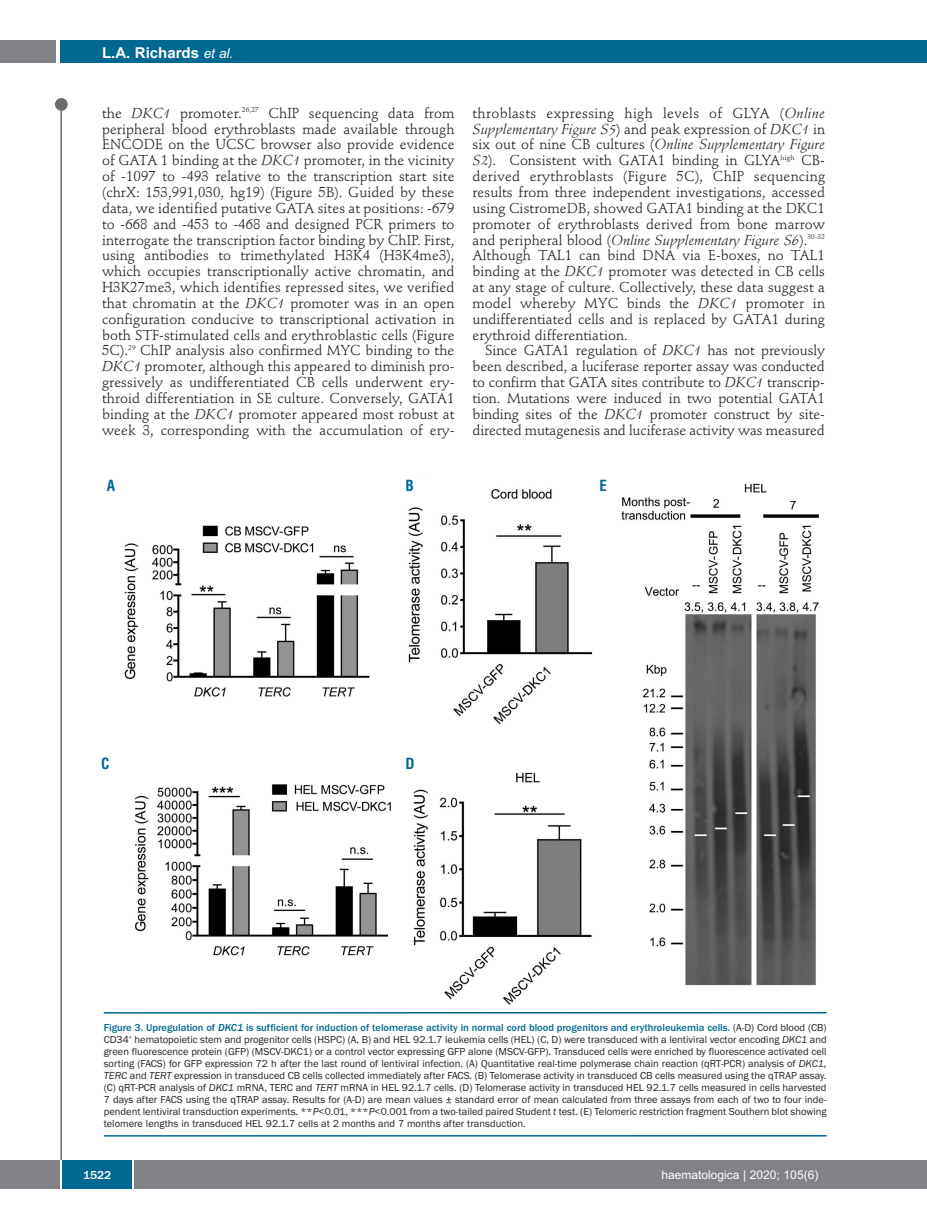
<style>
.page{position:relative;width:927px;height:1225px;background:#fff}
.page>*{position:absolute;margin:0;border:0;box-sizing:border-box;transform-origin:0 0}
.t1{font:700 15px "Arial";color:#fff}
.t2{font:700 condensed 15px "Helvetica";color:#006991}
.t3{font:14.25px/15.9px "Stempel Schneidler";letter-spacing:.005em;color:#231f20;text-align:justify}
.t4{font:12px "Arial";color:#fff}
.t5{font:500 12px "Franklin Gothic";color:#fff}
.t6{font:10.5px/12px "Franklin Gothic";color:#231f20;text-align:justify}
.s1{font-weight:400;font-style:italic;font-size:13.5px}
.s2{font-style:italic}
.s3{font-weight:500;color:#006991}
.s4{font-weight:500;font-style:italic;color:#006991}
</style>
<div class="page">
<div style="left:911px;top:40px;width:16px;height:22px;background:#006991"></div>
<div style="left:910px;top:1160px;width:17px;height:28px;background:#808285"></div>
<div style="left:55px;top:98px;width:13px;height:13px;background:#6c6d70;border-radius:50%"></div>
<hr style="left:60px;top:101px;width:2px;height:1061px;background:#6c6d70">
<div style="left:60px;top:40px;width:852px;height:22px;background:#006991"></div>
<div style="left:0;top:40px;width:56px;height:22px;background:#808285"></div>
<div style="left:0;top:1160px;width:911px;height:28px;background:#808285"></div>
<div style="left:62px;top:1160px;width:71px;height:28px;background:#006991"></div>
<hr style="left:60px;top:1160px;width:2px;height:28px;background:#fff">
<svg style="left:133px;top:1160px;width:1px;height:28px"></svg>
<img style="left:124px;top:483px;width:696px;height:522px">
<hr style="left:104px;top:1012px;width:723px;height:1px;background:#006991">
<hr style="left:104px;top:1135px;width:723px;height:1px;background:#006991">
<p class="t1" style="left:102px;top:44px;width:133px">L.A. Richards <span class="s1">et al.</span></p>
<p class="t3" style="left:102px;top:106px;width:354px">the <span class="s2">DKC1</span> promoter.<sup>26,27</sup> ChIP sequencing data from peripheral blood erythroblasts made available through ENCODE on the UCSC browser also provide evidence of GATA 1 binding at the <span class="s2">DKC1</span> promoter, in the vicinity of -1097 to -493 relative to the transcription start site (chrX: 153,991,030, hg19) (Figure 5B). Guided by these data, we identified putative GATA sites at positions: -679 to -668 and -453 to -468 and designed PCR primers to interrogate the transcription factor binding by ChIP. First, using antibodies to trimethylated H3K4 (H3K4me3), which occupies transcriptionally active chromatin, and H3K27me3, which identifies repressed sites, we verified that chromatin at the <span class="s2">DKC1</span> promoter was in an open configuration conducive to transcriptional activation in both STF-stimulated cells and erythroblastic cells (Figure 5C).<sup>29</sup> ChIP analysis also confirmed MYC binding to the <span class="s2">DKC1</span> promoter, although this appeared to diminish pro&shy;gressively as undifferentiated CB cells underwent ery&shy;throid differentiation in SE culture. Conversely, GATA1 binding at the <span class="s2">DKC1</span> promoter appeared most robust at week 3, corresponding with the accumulation of ery-</p>
<p class="t3" style="left:472px;top:106px;width:354px">throblasts expressing high levels of GLYA (<span class="s2">Online Supplementary Figure S5</span>) and peak expression of <span class="s2">DKC1</span> in six out of nine CB cultures (<span class="s2">Online Supplementary Figure S2</span>). Consistent with GATA1 binding in GLYA<sup>high</sup> CB&shy;derived erythroblasts (Figure 5C), ChIP sequencing results from three independent investigations, accessed using CistromeDB, showed GATA1 binding at the DKC1 promoter of erythroblasts derived from bone marrow and peripheral blood (<span class="s2">Online Supplementary Figure S6</span>).<sup>30-32<br></sup>Although TAL1 can bind DNA via E-boxes, no TAL1 binding at the <span class="s2">DKC1</span> promoter was detected in CB cells at any stage of culture. Collectively, these data suggest a model whereby MYC binds the <span class="s2">DKC1</span> promoter in undifferentiated cells and is replaced by GATA1 during erythroid differentiation.</p>
<p class="t3" style="left:472px;top:344px;width:354px;text-indent:13px">Since GATA1 regulation of <span class="s2">DKC1</span> has not previously been described, a luciferase reporter assay was conducted to confirm that GATA sites contribute to <span class="s2">DKC1</span> transcrip&shy;tion. Mutations were induced in two potential GATA1 binding sites of the <span class="s2">DKC1</span> promoter construct by site&shy;directed mutagenesis and luciferase activity was measured</p>
<p class="t2" style="left:107px;top:477px;width:10px">A</p>
<p class="t2" style="left:406px;top:477px;width:10px">B</p>
<p class="t2" style="left:101px;top:755px;width:10px">C</p>
<p class="t2" style="left:406px;top:755px;width:11px">D</p>
<p class="t2" style="left:599px;top:477px;width:9px">E</p>
<p class="t6" style="left:104px;top:1021px;width:724px"><span class="s3">Figure 3. Upregulation of</span> <span class="s4">DKC1</span> <span class="s3">is sufficient for induction of telomerase activity in normal cord blood progenitors and erythroleukemia cells.</span> (A-D) Cord blood (CB)<br>CD34<sup>+</sup> hematopoietic stem and progenitor cells (HSPC) (A, B) and HEL 92.1.7 leukemia cells (HEL) (C, D) were transduced with a lentiviral vector encoding <span class="s2">DKC1</span> and green fluorescence protein (GFP) (MSCV-DKC1) or a control vector expressing GFP alone (MSCV-GFP). Transduced cells were enriched by fluorescence activated cell sorting (FACS) for GFP expression 72 h after the last round of lentiviral infection. (A) Quantitative real-time polymerase chain reaction (qRT-PCR) analysis of <span class="s2">DKC1</span>, <span class="s2">TERC</span> and <span class="s2">TERT</span> expression in transduced CB cells collected immediately after FACS. (B) Telomerase activity in transduced CB cells measured using the qTRAP assay. (C) qRT-PCR analysis of <span class="s2">DKC1</span> mRNA, TERC and <span class="s2">TERT</span> mRNA in HEL 92.1.7 cells. (D) Telomerase activity in transduced HEL 92.1.7 cells measured in cells harvested 7 days after FACS using the qTRAP assay. Results for (A-D) are mean values ± standard error of mean calculated from three assays from each of two to four inde&shy;pendent lentiviral transduction experiments. **<span class="s2">P</span>&lt;0.01, ***<span class="s2">P</span>&lt;0.001 from a two-tailed paired Student <span class="s2">t</span> test. (E) Telomeric restriction fragment Southern blot showing telomere lengths in transduced HEL 92.1.7 cells at 2 months and 7 months after transduction.</p>
<p class="t5" style="left:83px;top:1167px;width:30px">1522</p>
<p class="t4" style="left:661px;top:1167px;width:158px">haematologica | 2020; 105(6)</p>
</div>
